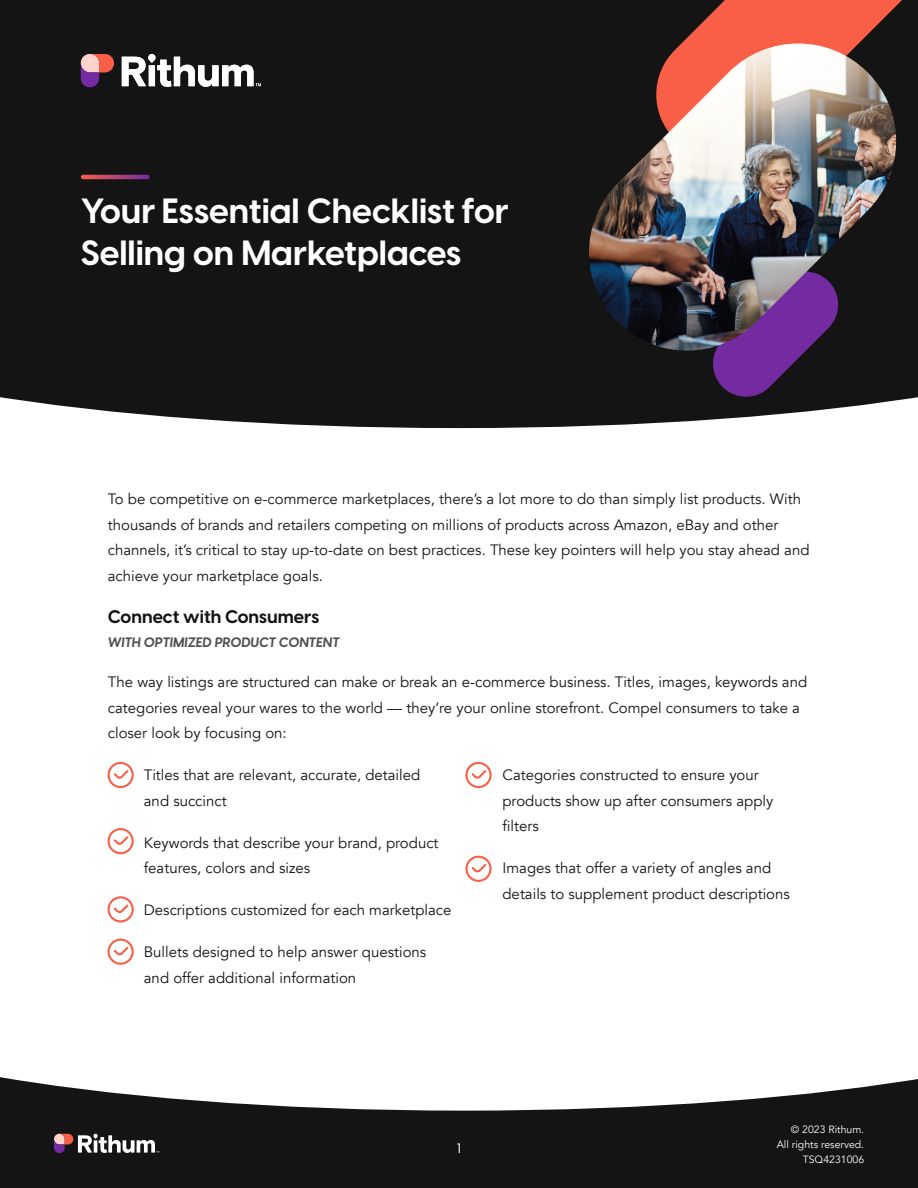
<style>
.page{position:relative;width:918px;height:1188px;background:#fff}
.page>*{position:absolute;margin:0;border:0;box-sizing:border-box;transform-origin:0 0}
.H1_Hero{font:700 34.5px/41.4px "Visby CF";color:#fff}
.H3_-_Slim_Bottom_Spacing{font:700 18px "Visby CF";color:#141414}
.Body_Copy{font:15px/25.5px "Avenir";color:#141414}
.Blank_Bullet_List_1{font:15px/25.5px "Avenir";color:#141414}
.t1{font:italic 700 13.5px "Visby CF";color:#515151}
.t2{font:500 13.5px "Visby CF";color:#fff}
.t3{font:10.5px/15px "Avenir";color:#fff;text-align:right}
</style>
<div class="page">
<div style="left:0;top:0;width:918px;height:428px;background:#141414"></div>
<svg style="left:650px;top:0;width:268px;height:163px;background:#9a3f31"></svg>
<svg style="left:710px;top:355px;width:131px;height:45px;background:#3d1d51"></svg>
<svg style="left:0;top:1077px;width:918px;height:111px;fill:#141414"></svg>
<svg style="left:54px;top:1134px;width:105px;height:19px"></svg>
<svg style="left:81px;top:54px;width:33px;height:33px"></svg>
<svg style="left:122px;top:54px;width:139px;height:33px"></svg>
<img style="left:579px;top:43px;width:327px;height:312px">
<svg style="left:81px;top:175px;width:69px;height:4px"></svg>
<svg style="left:108px;top:762px;width:26px;height:26px"></svg>
<svg style="left:108px;top:828px;width:26px;height:26px"></svg>
<svg style="left:108px;top:896px;width:26px;height:26px"></svg>
<svg style="left:108px;top:939px;width:26px;height:26px"></svg>
<svg style="left:466px;top:762px;width:25px;height:26px"></svg>
<svg style="left:466px;top:856px;width:25px;height:26px"></svg>
<p class="H1_Hero" style="left:81px;top:189px;width:430px">Your Essential Checklist for<br>Selling on Marketplaces</p>
<p class="Body_Copy" style="left:108px;top:486px;width:703px">To be competitive on e-commerce marketplaces, there’s a lot more to do than simply list products. With thousands of brands and retailers competing on millions of products across Amazon, eBay and other channels, it’s critical to stay up-to-date on best practices. These key pointers will help you stay ahead and achieve your marketplace goals.</p>
<p class="H3_-_Slim_Bottom_Spacing" style="left:108px;top:602px;width:213px">Connect with Consumers</p>
<h5 class="t1" style="left:108px;top:631px;width:233px">WITH OPTIMIZED PRODUCT CONTENT</h5>
<p class="Body_Copy" style="left:108px;top:669px;width:701px">The way listings are structured can make or break an e-commerce business. Titles, images, keywords and categories reveal your wares to the world — they’re your online storefront. Compel consumers to take a closer look by focusing on:</p>
<p class="Blank_Bullet_List_1" style="left:144px;top:763px;width:278px">Titles that are relevant, accurate, detailed and succinct</p>
<p class="Blank_Bullet_List_1" style="left:144px;top:830px;width:296px">Keywords that describe your brand, product features, colors and sizes</p>
<p class="Blank_Bullet_List_1" style="left:144px;top:898px;width:309px">Descriptions customized for each marketplace</p>
<p class="Blank_Bullet_List_1" style="left:144px;top:940px;width:284px">Bullets designed to help answer questions and offer additional information</p>
<p class="Blank_Bullet_List_1" style="left:502px;top:763px;width:272px">Categories constructed to ensure your products show up after consumers apply filters</p>
<p class="Blank_Bullet_List_1" style="left:502px;top:856px;width:289px">Images that offer a variety of angles and details to supplement product descriptions</p>
<p class="t2" style="left:457px;top:1138px;width:6px">1</p>
<p class="t3" style="left:777px;top:1122px;width:89px">© 2023 Rithum.<br>All rights reserved.<br>TSQ4231006</p>
</div>
